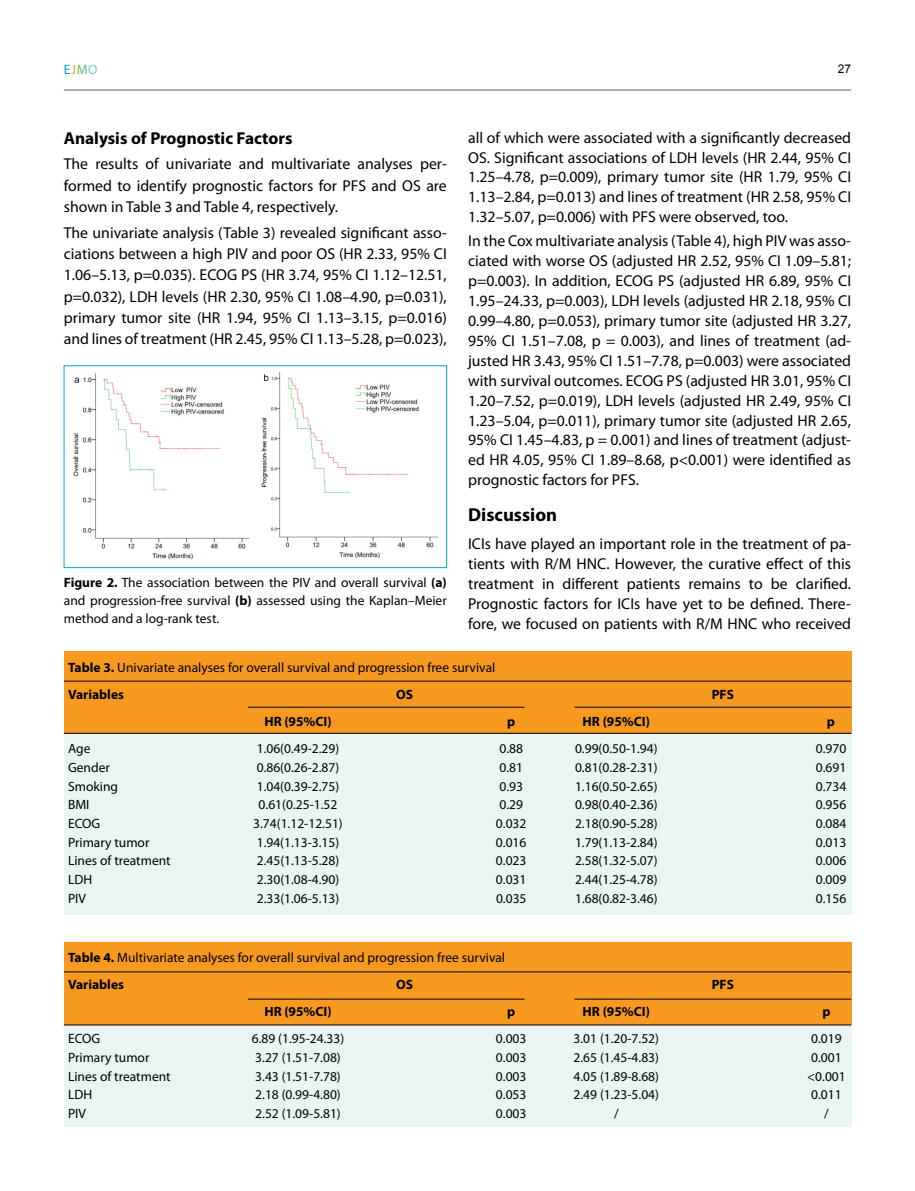
<style>
.page{position:relative;width:915px;height:1191px;background:#fff}
.page>*{position:absolute;margin:0;border:0;box-sizing:border-box;transform-origin:0 0}
.t1{font:700 18.75px "Myriad Pro";color:#000}
.t2{font:700 17.25px "Myriad Pro";color:#000}
.t3{font:15.75px/20px "Myriad Pro";color:#000;text-align:justify}
.t4{font:13.5px/18px "Myriad Pro";color:#000}
.t5{font:700 13.5px "Myriad Pro";color:#000}
.t6{font:13.5px "Myriad Pro";color:#00a3d3}
.t7{font:12px "Arial";color:#000}
.s1{color:#f8991f}
.s2{color:#5ebd72}
.s3{color:#73c9bd}
.s4{font-weight:700}
</style>
<div class="page">
<hr style="left:64px;top:89px;width:786px;height:2px;background:#939598">
<div style="left:64px;top:365px;width:382px;height:203px;border:1px solid #00a3d3"></div>
<img style="left:73px;top:373px;width:365px;height:186px">
<div style="left:64px;top:720px;width:786px;height:194px;background:#e8f5f2"></div>
<div style="left:64px;top:651px;width:786px;height:82px;background:#f8991f"></div>
<hr style="left:64px;top:733px;width:786px;height:1px;background:#000">
<hr style="left:64px;top:681px;width:786px;height:1px;background:#000">
<hr style="left:574px;top:707px;width:276px;height:1px;background:#000">
<hr style="left:248px;top:707px;width:276px;height:1px;background:#000">
<div style="left:64px;top:996px;width:786px;height:131px;background:#e8f5f2"></div>
<div style="left:64px;top:942px;width:786px;height:83px;background:#f8991f"></div>
<hr style="left:64px;top:1024px;width:786px;height:1px;background:#000">
<hr style="left:64px;top:971px;width:786px;height:1px;background:#000">
<hr style="left:574px;top:998px;width:276px;height:1px;background:#000">
<hr style="left:248px;top:998px;width:276px;height:1px;background:#000">
<p class="t6" style="left:64px;top:61px;width:35px">E<span class="s1">J</span><span class="s2">M</span><span class="s3">O</span></p>
<p class="t7" style="left:837px;top:60px;width:15px">27</p>
<p class="t3" style="left:468px;top:127px;width:384px">all of which were associated with a significantly decreased OS. Significant associations of LDH levels (HR 2.44, 95% CI 1.25–4.78, p=0.009), primary tumor site (HR 1.79, 95% CI 1.13–2.84, p=0.013) and lines of treatment (HR 2.58, 95% CI 1.32–5.07, p=0.006) with PFS were observed, too.</p>
<p class="t3" style="left:468px;top:231px;width:384px">In the Cox multivariate analysis (Table 4), high PIV was asso&shy;ciated with worse OS (adjusted HR 2.52, 95% CI 1.09–5.81; p=0.003). In addition, ECOG PS (adjusted HR 6.89, 95% CI 1.95–24.33, p=0.003), LDH levels (adjusted HR 2.18, 95% CI 0.99–4.80, p=0.053), primary tumor site (adjusted HR 3.27, 95% CI 1.51–7.08, p = 0.003), and lines of treatment (ad&shy;justed HR 3.43, 95% CI 1.51–7.78, p=0.003) were associated with survival outcomes. ECOG PS (adjusted HR 3.01, 95% CI 1.20–7.52, p=0.019), LDH levels (adjusted HR 2.49, 95% CI 1.23–5.04, p=0.011), primary tumor site (adjusted HR 2.65, 95% CI 1.45–4.83, p = 0.001) and lines of treatment (adjust&shy;ed HR 4.05, 95% CI 1.89–8.68, p&lt;0.001) were identified as prognostic factors for PFS.</p>
<p class="t1" style="left:468px;top:502px;width:91px">Discussion</p>
<p class="t3" style="left:468px;top:533px;width:384px">ICIs have played an important role in the treatment of pa&shy;tients with R/M HNC. However, the curative effect of this treatment in different patients remains to be clarified.<br>Prognostic factors for ICIs have yet to be defined. There&shy;fore, we focused on patients with R/M HNC who received</p>
<p class="t2" style="left:64px;top:127px;width:230px">Analysis of Prognostic Factors</p>
<p class="t3" style="left:64px;top:153px;width:384px;line-height:21.3px">The results of univariate and multivariate analyses per&shy;formed to identify prognostic factors for PFS and OS are shown in Table 3 and Table 4, respectively.</p>
<p class="t3" style="left:64px;top:221px;width:384px;line-height:21.3px">The univariate analysis (Table 3) revealed significant asso&shy;ciations between a high PIV and poor OS (HR 2.33, 95% CI 1.06–5.13, p=0.035). ECOG PS (HR 3.74, 95% CI 1.12–12.51, p=0.032), LDH levels (HR 2.30, 95% CI 1.08–4.90, p=0.031), primary tumor site (HR 1.94, 95% CI 1.13–3.15, p=0.016) and lines of treatment (HR 2.45, 95% CI 1.13–5.28, p=0.023),</p>
<p class="t4" style="left:64px;top:573px;width:384px;text-align:justify"><span class="s4">Figure 2.</span> The association between the PIV and overall survival <span class="s4">(a) </span>and progression-free survival <span class="s4">(b)</span> assessed using the Kaplan–Meier method and a log-rank test.</p>
<p class="t4" style="left:68px;top:653px;width:428px;line-height:27.2px"><span class="s4">Table 3.</span> Univariate analyses for overall survival and progression free survival<br><span class="s4">Variables</span></p>
<p class="t5" style="left:396px;top:685px;width:18px">OS</p>
<p class="t5" style="left:711px;top:685px;width:24px">PFS</p>
<p class="t5" style="left:264px;top:712px;width:69px">HR (95%CI)</p>
<p class="t5" style="left:507px;top:712px;width:10px">p</p>
<p class="t5" style="left:582px;top:712px;width:69px">HR (95%CI)</p>
<p class="t5" style="left:826px;top:712px;width:10px">p</p>
<p class="t4" style="left:68px;top:739px;width:24px">Age</p>
<p class="t4" style="left:257px;top:739px;width:84px">1.06(0.49-2.29)</p>
<p class="t4" style="left:499px;top:739px;width:25px">0.88</p>
<p class="t4" style="left:574px;top:739px;width:84px">0.99(0.50-1.94)</p>
<p class="t4" style="left:815px;top:739px;width:32px">0.970</p>
<p class="t4" style="left:68px;top:758px;width:43px">Gender</p>
<p class="t4" style="left:257px;top:758px;width:84px">0.86(0.26-2.87)</p>
<p class="t4" style="left:499px;top:758px;width:25px">0.81</p>
<p class="t4" style="left:574px;top:758px;width:84px">0.81(0.28-2.31)</p>
<p class="t4" style="left:815px;top:758px;width:32px">0.691</p>
<p class="t4" style="left:68px;top:777px;width:52px">Smoking</p>
<p class="t4" style="left:257px;top:777px;width:84px">1.04(0.39-2.75)</p>
<p class="t4" style="left:499px;top:777px;width:25px">0.93</p>
<p class="t4" style="left:574px;top:777px;width:84px">1.16(0.50-2.65)</p>
<p class="t4" style="left:815px;top:777px;width:32px">0.734</p>
<p class="t4" style="left:68px;top:795px;width:23px">BMI</p>
<p class="t4" style="left:258px;top:795px;width:80px">0.61(0.25-1.52</p>
<p class="t4" style="left:499px;top:795px;width:25px">0.29</p>
<p class="t4" style="left:574px;top:795px;width:84px">0.98(0.40-2.36)</p>
<p class="t4" style="left:815px;top:795px;width:32px">0.956</p>
<p class="t4" style="left:68px;top:814px;width:34px">ECOG</p>
<p class="t4" style="left:253px;top:814px;width:91px">3.74(1.12-12.51)</p>
<p class="t4" style="left:496px;top:814px;width:32px">0.032</p>
<p class="t4" style="left:574px;top:814px;width:84px">2.18(0.90-5.28)</p>
<p class="t4" style="left:815px;top:814px;width:32px">0.084</p>
<p class="t4" style="left:68px;top:833px;width:83px">Primary tumor</p>
<p class="t4" style="left:257px;top:833px;width:84px">1.94(1.13-3.15)</p>
<p class="t4" style="left:496px;top:833px;width:32px">0.016</p>
<p class="t4" style="left:575px;top:833px;width:84px">1.79(1.13-2.84)</p>
<p class="t4" style="left:815px;top:833px;width:32px">0.013</p>
<p class="t4" style="left:68px;top:851px;width:104px">Lines of treatment</p>
<p class="t4" style="left:257px;top:851px;width:84px">2.45(1.13-5.28)</p>
<p class="t4" style="left:496px;top:851px;width:32px">0.023</p>
<p class="t4" style="left:575px;top:851px;width:84px">2.58(1.32-5.07)</p>
<p class="t4" style="left:815px;top:851px;width:32px">0.006</p>
<p class="t4" style="left:68px;top:870px;width:26px">LDH</p>
<p class="t4" style="left:257px;top:870px;width:84px">2.30(1.08-4.90)</p>
<p class="t4" style="left:496px;top:870px;width:32px">0.031</p>
<p class="t4" style="left:575px;top:870px;width:84px">2.44(1.25-4.78)</p>
<p class="t4" style="left:815px;top:870px;width:32px">0.009</p>
<p class="t4" style="left:68px;top:889px;width:19px">PIV</p>
<p class="t4" style="left:257px;top:889px;width:84px">2.33(1.06-5.13)</p>
<p class="t4" style="left:496px;top:889px;width:32px">0.035</p>
<p class="t4" style="left:575px;top:889px;width:84px">1.68(0.82-3.46)</p>
<p class="t4" style="left:815px;top:889px;width:32px">0.156</p>
<p class="t4" style="left:68px;top:943px;width:438px;line-height:27.2px"><span class="s4">Table 4.</span> Multivariate analyses for overall survival and progression free survival<br><span class="s4">Variables</span></p>
<p class="t5" style="left:396px;top:975px;width:18px">OS</p>
<p class="t5" style="left:711px;top:975px;width:24px">PFS</p>
<p class="t5" style="left:264px;top:1002px;width:69px">HR (95%CI)</p>
<p class="t5" style="left:507px;top:1002px;width:10px">p</p>
<p class="t5" style="left:582px;top:1002px;width:69px">HR (95%CI)</p>
<p class="t5" style="left:822px;top:1002px;width:10px">p</p>
<p class="t4" style="left:68px;top:1029px;width:34px">ECOG</p>
<p class="t4" style="left:252px;top:1029px;width:94px">6.89 (1.95-24.33)</p>
<p class="t4" style="left:496px;top:1029px;width:32px">0.003</p>
<p class="t4" style="left:573px;top:1029px;width:87px">3.01 (1.20-7.52)</p>
<p class="t4" style="left:811px;top:1029px;width:32px">0.019</p>
<p class="t4" style="left:68px;top:1048px;width:83px">Primary tumor</p>
<p class="t4" style="left:255px;top:1048px;width:87px">3.27 (1.51-7.08)</p>
<p class="t4" style="left:496px;top:1048px;width:32px">0.003</p>
<p class="t4" style="left:573px;top:1048px;width:87px">2.65 (1.45-4.83)</p>
<p class="t4" style="left:811px;top:1048px;width:32px">0.001</p>
<p class="t4" style="left:68px;top:1067px;width:104px">Lines of treatment</p>
<p class="t4" style="left:255px;top:1067px;width:87px">3.43 (1.51-7.78)</p>
<p class="t4" style="left:496px;top:1067px;width:32px">0.003</p>
<p class="t4" style="left:573px;top:1067px;width:87px">4.05 (1.89-8.68)</p>
<p class="t4" style="left:806px;top:1067px;width:40px">&lt;0.001</p>
<p class="t4" style="left:68px;top:1085px;width:26px">LDH</p>
<p class="t4" style="left:255px;top:1085px;width:87px">2.18 (0.99-4.80)</p>
<p class="t4" style="left:496px;top:1085px;width:32px">0.053</p>
<p class="t4" style="left:573px;top:1085px;width:87px">2.49 (1.23-5.04)</p>
<p class="t4" style="left:811px;top:1085px;width:32px">0.011</p>
<p class="t4" style="left:68px;top:1104px;width:19px">PIV</p>
<p class="t4" style="left:255px;top:1104px;width:87px">2.52 (1.09-5.81)</p>
<p class="t4" style="left:496px;top:1104px;width:32px">0.003</p>
<p class="t4" style="left:613px;top:1104px;width:6px">/</p>
<p class="t4" style="left:823px;top:1104px;width:6px">/</p>
</div>
